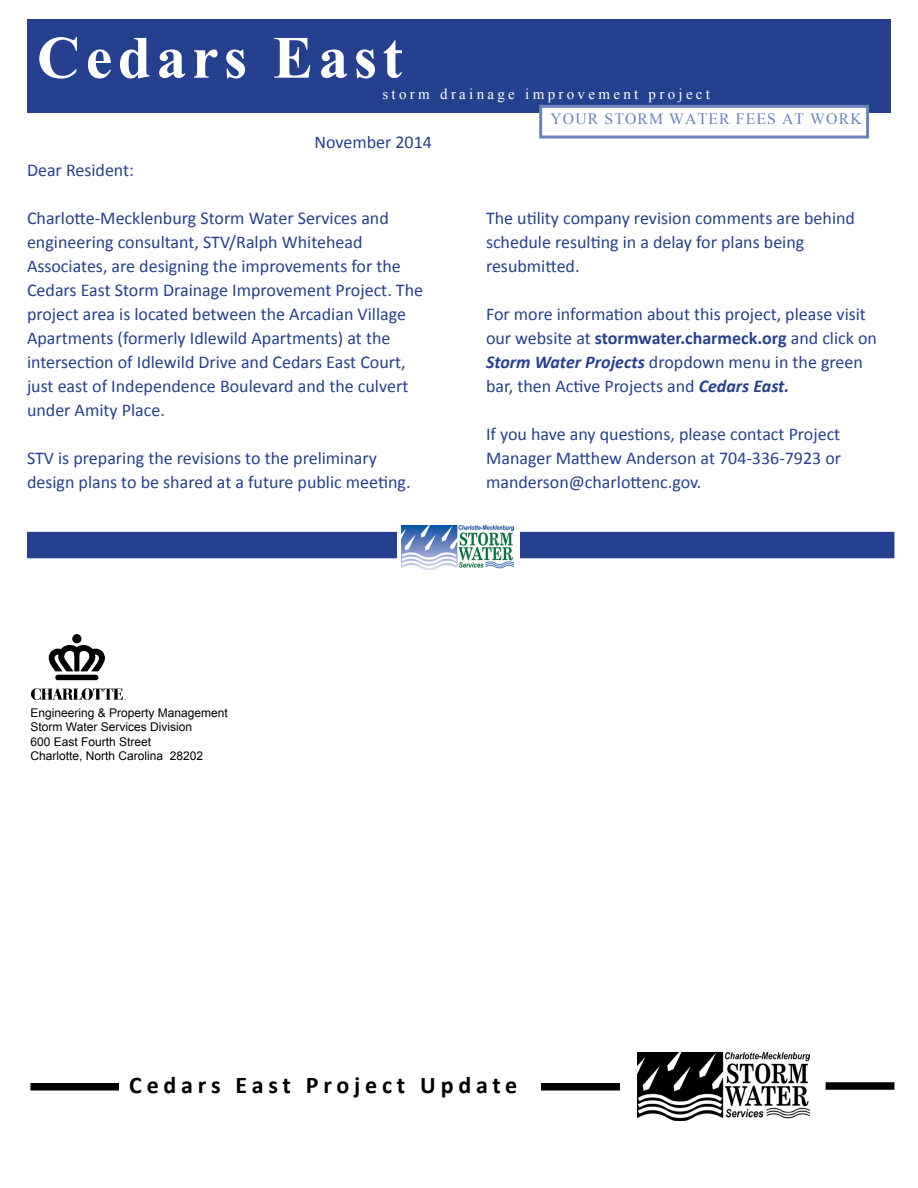
<style>
.page{position:relative;width:918px;height:1188px;background:#fff}
.page>*{position:absolute;margin:0;border:0;box-sizing:border-box;transform-origin:0 0}
.t1{font:700 60px "Times New Roman";letter-spacing:.09em;color:#fff}
.t2{font:700 24px "Calibri";letter-spacing:.2em;color:#000}
.t3{font:18px/24px "Calibri";color:#25408f}
.t4{font:15.75px "Times New Roman";letter-spacing:.07em;color:#6a84be}
.t5{font:15px "Times New Roman";letter-spacing:.22em;color:#fff}
.t6{font:12px/14.4px "Arial";color:#000}
.s1{font-weight:700}
.s2{font-weight:700;font-style:italic}
</style>
<div class="page">
<div style="left:27px;top:20px;width:864px;height:93px;background:#25408f"></div>
<div style="left:539px;top:105px;width:330px;height:34px;background:#fff;border:3px solid #6a84be"></div>
<div style="left:27px;top:532px;width:867px;height:26px;background:#25408f"></div>
<div style="left:398px;top:517px;width:122px;height:61px;background:#fff"></div>
<img style="left:402px;top:525px;width:111px;height:45px">
<img style="left:32px;top:634px;width:91px;height:65px">
<div style="left:31px;top:1084px;width:588px;height:6px;background:#000"></div>
<div style="left:30px;top:1083px;width:590px;height:7px;border:2px solid #000"></div>
<div style="left:826px;top:1083px;width:68px;height:6px;background:#000"></div>
<div style="left:826px;top:1082px;width:68px;height:8px;border:2px solid #000"></div>
<img style="left:638px;top:1053px;width:172px;height:68px">
<div style="left:119px;top:1063px;width:422px;height:49px;background:#fff"></div>
<h1 class="t1" style="left:37px;top:16px;width:367px">Cedars East</h1>
<p class="t5" style="left:383px;top:84px;width:329px">storm drainage improvement project</p>
<p class="t4" style="left:550px;top:108px;width:313px">YOUR STORM WATER FEES AT WORK</p>
<p class="t3" style="left:27px;top:158px;width:109px">Dear Resident:</p>
<p class="t3" style="left:27px;top:206px;width:398px">Charlotte-Mecklenburg Storm Water Services and engineering consultant, STV/Ralph Whitehead Associates, are designing the improvements for the Cedars East Storm Drainage Improvement Project. The project area is located between the Arcadian Village Apartments (formerly Idlewild Apartments) at the intersection of Idlewild Drive and Cedars East Court, just east of Independence Boulevard and the culvert under Amity Place.</p>
<p class="t3" style="left:27px;top:446px;width:385px">STV is preparing the revisions to the preliminary design plans to be shared at a future public meeting.</p>
<p class="t3" style="left:314px;top:130px;width:119px">November 2014</p>
<p class="t3" style="left:486px;top:206px;width:371px">The utility company revision comments are behind schedule resulting in a delay for plans being resubmitted.</p>
<p class="t3" style="left:486px;top:302px;width:393px">For more information about this project, please visit our website at <span class="s1">stormwater.charmeck.org</span> and click on <span class="s2">Storm Water Projects</span> dropdown menu in the green bar, then Active Projects and <span class="s2">Cedars East.</span></p>
<p class="t3" style="left:486px;top:422px;width:357px;text-align:justify">If you have any questions, please contact Project Manager Matthew Anderson at 704-336-7923 or manderson@charlottenc.gov.</p>
<p class="t6" style="left:30px;top:706px;width:199px">Engineering &amp; Property Management<br>Storm Water Services Division<br>600 East Fourth Street<br>Charlotte, North Carolina 28202</p>
<h2 class="t2" style="left:129px;top:1070px;width:390px">Cedars East Project Update</h2>
</div>
